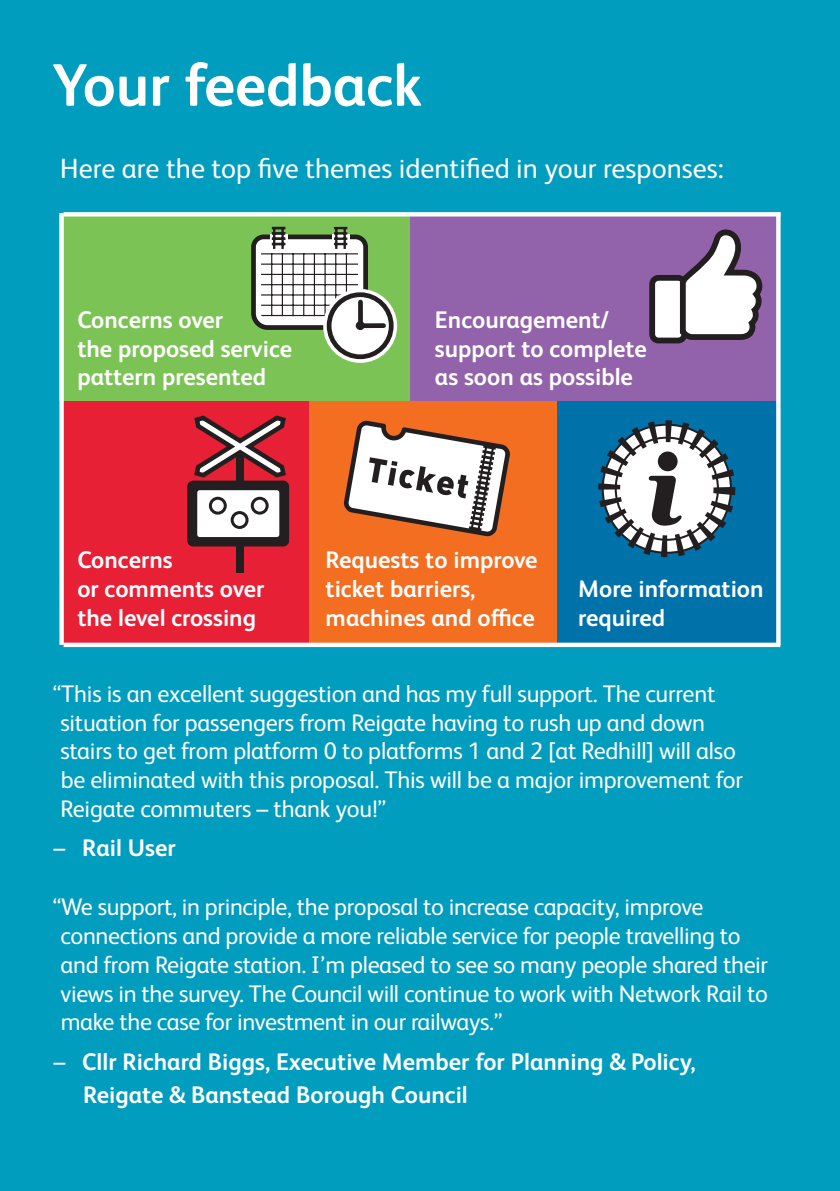
<style>
.page{position:relative;width:840px;height:1191px;background:#fff}
.page>*{position:absolute;margin:0;border:0;box-sizing:border-box;transform-origin:0 0}
.t1{font:700 60px "Network Rail Sans";color:#fff}
.t2{font:28px "Network Rail Sans";color:#fff}
.t3{font:24px/28.8px "Network Rail Sans";letter-spacing:-.015em;color:#fff}
.t4{font:700 24px/28.8px "Network Rail Sans";color:#fff}
.s1{font-weight:400}
</style>
<div class="page">
<div style="left:0;top:0;width:839px;height:1191px;background:#019dbe"></div>
<div style="left:60px;top:215px;width:358px;height:205px;background:#7cc356"></div>
<div style="left:60px;top:401px;width:249px;height:244px;background:#e72035"></div>
<div style="left:546px;top:401px;width:234px;height:244px;background:#0072aa"></div>
<div style="left:410px;top:215px;width:370px;height:186px;background:#9263aa"></div>
<div style="left:309px;top:401px;width:247px;height:244px;background:#f36e21"></div>
<div style="left:64px;top:642px;width:716px;height:5px;background:#fff"></div>
<svg style="left:775px;top:216px;width:5px;height:427px;fill:#fff"></svg>
<svg style="left:343px;top:420px;width:167px;height:117px"></svg>
<div style="left:236px;top:447px;width:7px;height:126px;background:#231f20"></div>
<div style="left:187px;top:480px;width:102px;height:66px;background:#231f20;border-radius:6px"></div>
<div style="left:197px;top:490px;width:82px;height:47px;background:#fff;border-radius:3px"></div>
<div style="left:209px;top:497px;width:18px;height:17px;border:3px solid #231f20;border-radius:50%"></div>
<div style="left:251px;top:497px;width:17px;height:17px;border:3px solid #231f20;border-radius:50%"></div>
<div style="left:230px;top:511px;width:18px;height:18px;border:3px solid #231f20;border-radius:50%"></div>
<svg style="left:194px;top:415px;width:92px;height:65px"></svg>
<svg style="left:251px;top:227px;width:117px;height:103px;background:#c3c9bf"></svg>
<hr style="left:261px;top:253px;width:97px;height:1px;background:#231f20">
<hr style="left:261px;top:263px;width:97px;height:2px;background:#231f20">
<hr style="left:261px;top:274px;width:97px;height:1px;background:#231f20">
<hr style="left:261px;top:284px;width:97px;height:1px;background:#231f20">
<hr style="left:261px;top:294px;width:97px;height:1px;background:#231f20">
<hr style="left:261px;top:305px;width:97px;height:1px;background:#231f20">
<hr style="left:261px;top:315px;width:97px;height:1px;background:#231f20">
<hr style="left:271px;top:253px;width:1px;height:63px;background:#231f20">
<hr style="left:282px;top:253px;width:1px;height:63px;background:#231f20">
<hr style="left:292px;top:253px;width:1px;height:63px;background:#231f20">
<hr style="left:303px;top:253px;width:1px;height:63px;background:#231f20">
<hr style="left:313px;top:253px;width:2px;height:63px;background:#231f20">
<hr style="left:324px;top:253px;width:1px;height:63px;background:#231f20">
<hr style="left:335px;top:253px;width:1px;height:63px;background:#231f20">
<hr style="left:345px;top:253px;width:2px;height:63px;background:#231f20">
<div style="left:323px;top:289px;width:74px;height:74px;border:12px solid #fff;border-radius:50%"></div>
<div style="left:329px;top:295px;width:62px;height:62px;background:#fff;border-radius:50%"></div>
<div style="left:326px;top:292px;width:67px;height:67px;border:5px solid #231f20;border-radius:50%"></div>
<svg style="left:358px;top:302px;width:4px;height:19px"></svg>
<div style="left:359px;top:323px;width:24px;height:5px;background:#231f20"></div>
<div style="left:355px;top:321px;width:9px;height:9px;background:#231f20;border-radius:50%"></div>
<svg style="left:64px;top:212px;width:716px;height:4px;background:#f6fbfc"></svg>
<div style="left:59px;top:213px;width:5px;height:432px;background:#fff"></div>
<svg style="left:649px;top:229px;width:114px;height:115px"></svg>
<svg style="left:598px;top:420px;width:137px;height:137px"></svg>
<h1 class="t1" style="left:52px;top:44px;width:371px">Your feedback</h1>
<p class="t2" style="left:60px;top:150px;width:664px">Here are the top five themes identified in your responses:</p>
<p class="t4" style="left:77px;top:304px;width:216px">Concerns over<br>the proposed service pattern presented</p>
<p class="t4" style="left:434px;top:304px;width:213px">Encouragement/ support to complete as soon as possible</p>
<p class="t4" style="left:77px;top:544px;width:188px">Concerns<br>or comments over the level crossing</p>
<p class="t4" style="left:325px;top:544px;width:213px">Requests to improve ticket barriers, machines and office</p>
<p class="t4" style="left:578px;top:573px;width:187px">More information required</p>
<p class="t3" style="left:60px;top:678px;width:683px;text-indent:-8px">“This is an excellent suggestion and has my full support. The current situation for passengers from Reigate having to rush up and down stairs to get from platform 0 to platforms 1 and 2 [at Redhill] will also be eliminated with this proposal. This will be a major improvement for Reigate commuters – thank you!”</p>
<p class="t4" style="left:53px;top:832px;width:124px"><span class="s1">–</span> Rail User</p>
<p class="t3" style="left:60px;top:891px;width:708px;text-indent:-8px">“We support, in principle, the proposal to increase capacity, improve connections and provide a more reliable service for people travelling to and from Reigate station. I’m pleased to see so many people shared their views in the survey. The Council will continue to work with Network Rail to make the case for investment in our railways.”</p>
<p class="t4" style="left:83px;top:1043px;width:613px;line-height:33.6px;text-indent:-30px"><span class="s1">–</span> Cllr Richard Biggs, Executive Member for Planning &amp; Policy,<br>Reigate &amp; Banstead Borough Council</p>
</div>
